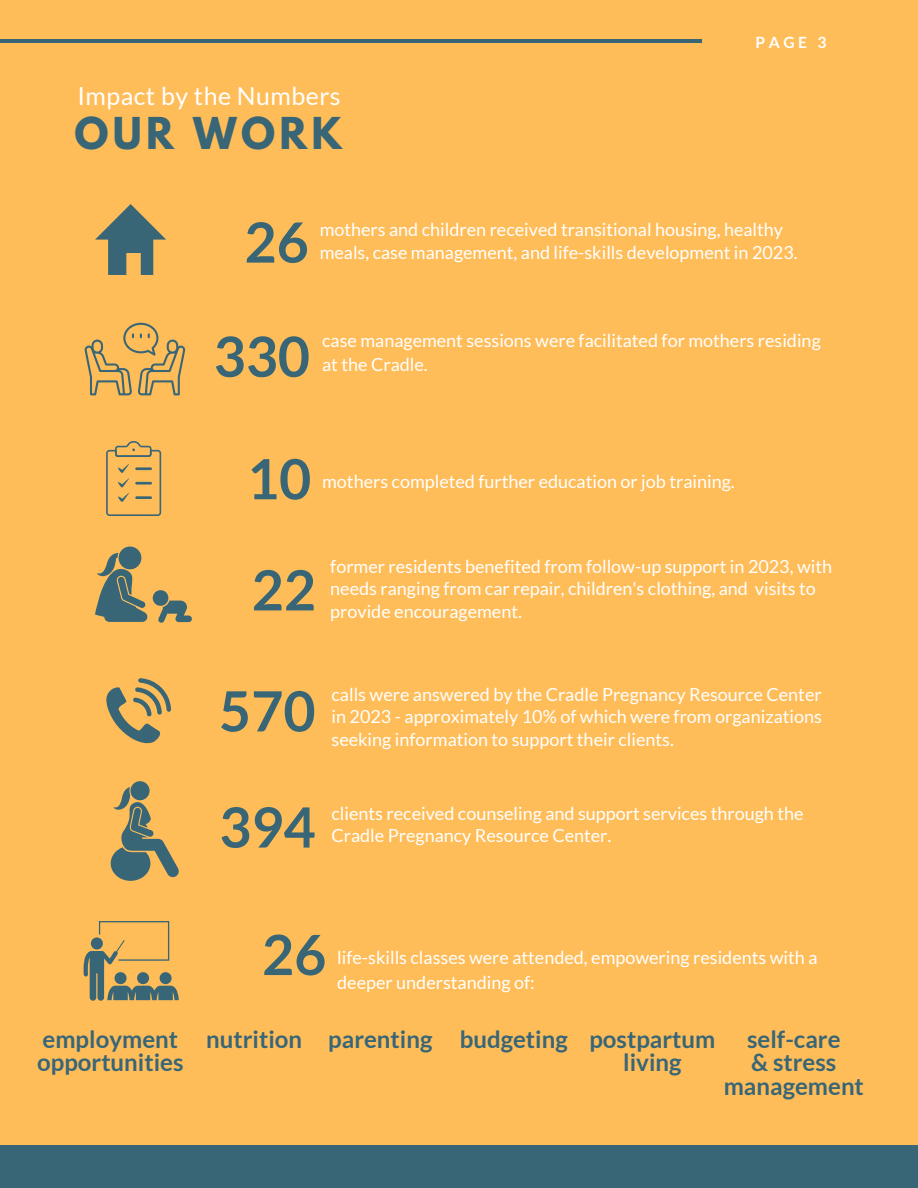
<style>
.page{position:relative;width:918px;height:1188px;background:#ffbd59}
.page>*{position:absolute;margin:0;border:0;box-sizing:border-box;transform-origin:0 0}
.t1{font:700 55.5px "Lato";color:#386677}
.t2{font:700 38.85px "League Spartan";letter-spacing:.11em;color:#386677}
.t3{font:24.9px "Lato";letter-spacing:.02em;color:#fffffe}
.t4{font:700 24px/23.7px "Lato";color:#386677;text-align:center}
.t5{font:18px/24.8px "Lato";color:#fff}
.t6{font:700 15.6px "Lato";color:#fff}
</style>
<div class="page">
<div style="left:0;top:1146px;width:918px;height:42px;background:#386677"></div>
<hr style="left:0;top:40px;width:701px;height:3px;background:#386677">
<svg style="left:95px;top:204px;width:71px;height:71px"></svg>
<div style="left:119px;top:546px;width:22px;height:23px;background:#386677;border-radius:50%"></div>
<svg style="left:95px;top:553px;width:97px;height:70px"></svg>
<svg style="left:106px;top:441px;width:55px;height:75px"></svg>
<hr style="left:135px;top:496px;width:17px;height:3px;background:#386677">
<svg style="left:84px;top:323px;width:101px;height:72px"></svg>
<svg style="left:84px;top:921px;width:95px;height:80px"></svg>
<svg style="left:111px;top:781px;width:68px;height:100px"></svg>
<svg style="left:106px;top:678px;width:65px;height:66px"></svg>
<p class="t3" style="left:77px;top:80px;width:265px">Impact by the Numbers</p>
<p class="t2" style="left:74px;top:114px;width:269px">OUR WORK</p>
<h4 class="t6" style="left:756px;top:32px;width:72px">PAGE 3</h4>
<p class="t1" style="left:244px;top:208px;width:66px">26</p>
<h2 class="t5" style="left:320px;top:217px;width:465px">mothers and children received transitional housing, healthy</h2>
<h2 class="t5" style="left:320px;top:239px;width:479px">meals, case management, and life-skills development in 2023.</h2>
<p class="t1" style="left:213px;top:322px;width:98px">330</p>
<h5 class="t5" style="left:322px;top:327px;width:500px">case management sessions were facilitated for mothers residing at the Cradle.</h5>
<p class="t1" style="left:247px;top:445px;width:66px">10</p>
<h1 class="t5" style="left:322px;top:469px;width:414px">mothers completed further education or job training.</h1>
<p class="t1" style="left:252px;top:556px;width:66px">22</p>
<h5 class="t5" style="left:330px;top:555px;width:503px;line-height:22.5px">former residents benefited from follow-up support in 2023, with needs ranging from car repair, children's clothing, and visits to</h5>
<h5 class="t5" style="left:330px;top:598px;width:193px">provide encouragement.</h5>
<h1 class="t1" style="left:219px;top:677px;width:98px">570</h1>
<p class="t5" style="left:332px;top:682px;width:492px;line-height:22.5px">calls were answered by the Cradle Pregnancy Resource Center in 2023 - approximately 10% of which were from organizations</p>
<p class="t5" style="left:332px;top:726px;width:344px">seeking information to support their clients.</p>
<p class="t1" style="left:219px;top:793px;width:98px">394</p>
<h5 class="t5" style="left:332px;top:800px;width:474px">clients received counseling and support services through the</h5>
<h5 class="t5" style="left:332px;top:823px;width:281px">Cradle Pregnancy Resource Center.</h5>
<p class="t4" style="left:37px;top:1027px;width:148px;text-align:left">employment opportunities</p>
<h5 class="t1" style="left:262px;top:920px;width:66px">26</h5>
<p class="t5" style="left:337px;top:944px;width:482px">life-skills classes were attended, empowering residents with a deeper understanding of:</p>
<p class="t4" style="left:206px;top:1027px;width:97px">nutrition</p>
<h5 class="t4" style="left:328px;top:1027px;width:106px">parenting</h5>
<p class="t4" style="left:460px;top:1027px;width:110px">budgeting</p>
<h1 class="t4" style="left:724px;top:1027px;width:142px">self-care<br>&amp; stress management</h1>
<h5 class="t4" style="left:589px;top:1027px;width:128px">postpartum living</h5>
</div>
